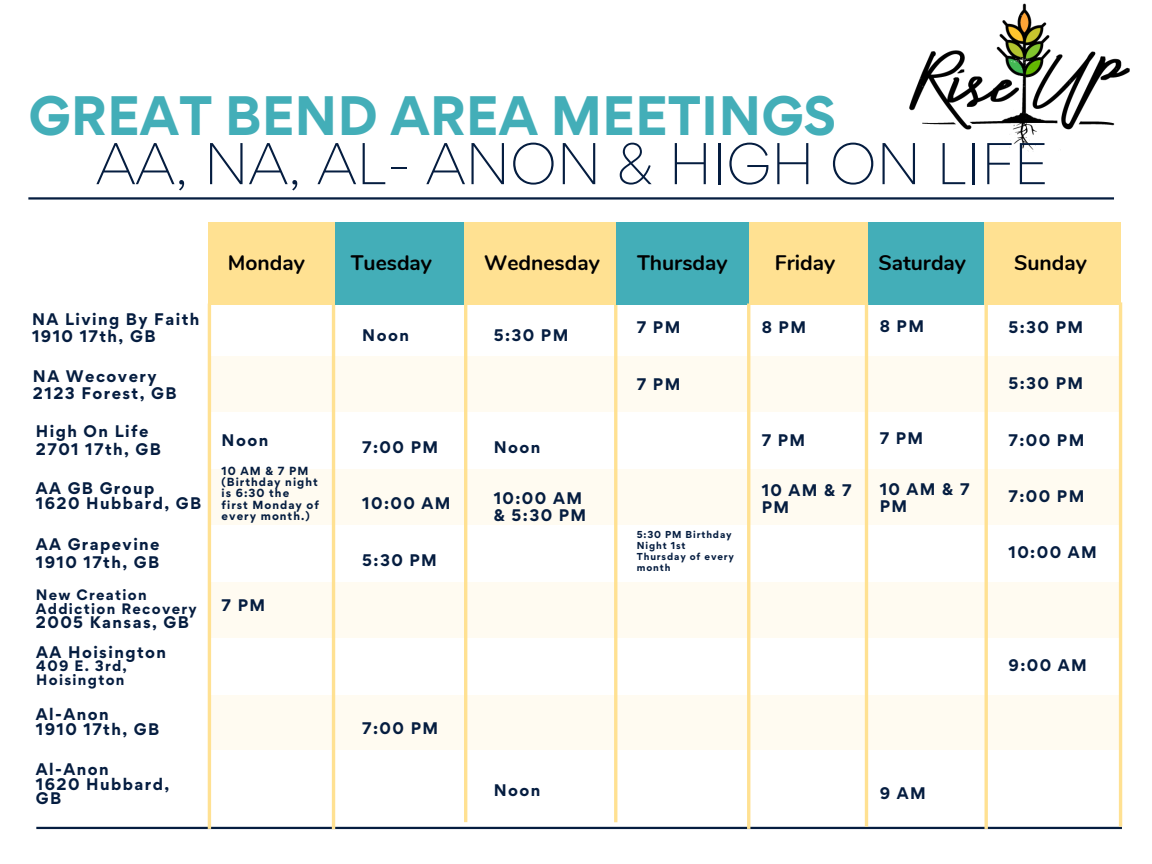
<style>
.page{position:relative;width:1152px;height:864px;background:#fff}
.page>*{position:absolute;margin:0;border:0;box-sizing:border-box;transform-origin:0 0}
.t1{font:300 52.5px "Gordita";color:#051d40}
.t2{font:700 49.5px "Gordita";color:#43aeb8}
.t3{font:700 21px "Nunito";color:#000}
.t4{font:700 15px/16.8px "Gordita";letter-spacing:.095em;color:#051d40}
.t5{font:700 13.5px/13.5px "Gordita";letter-spacing:.095em;color:#051d40}
.t6{font:700 10.5px/11.4px "Gordita";letter-spacing:.095em;color:#051d40}
.t7{font:700 9px/11.2px "Gordita";letter-spacing:.095em;color:#051d40}
</style>
<div class="page">
<hr style="left:614px;top:298px;width:3px;height:524px;background:#ffe192">
<hr style="left:36px;top:827px;width:1086px;height:2px;background:#051d40">
<hr style="left:332px;top:294px;width:3px;height:535px;background:#ffe192">
<div style="left:208px;top:222px;width:183px;height:83px;background:#ffe192"></div>
<div style="left:335px;top:222px;width:183px;height:83px;background:#43aeb8"></div>
<div style="left:464px;top:222px;width:184px;height:83px;background:#ffe192"></div>
<div style="left:616px;top:222px;width:183px;height:83px;background:#43aeb8"></div>
<hr style="left:208px;top:304px;width:3px;height:525px;background:#ffe192">
<hr style="left:464px;top:305px;width:3px;height:517px;background:#ffe192">
<hr style="left:985px;top:304px;width:3px;height:525px;background:#ffe192">
<hr style="left:1119px;top:302px;width:3px;height:525px;background:#ffe192">
<hr style="left:28px;top:197px;width:1086px;height:3px;background:#051d40">
<div style="left:211px;top:356px;width:909px;height:55px;background:#fffbf1"></div>
<div style="left:211px;top:582px;width:909px;height:55px;background:#fffbf1"></div>
<div style="left:211px;top:469px;width:909px;height:55px;background:#fffbf1"></div>
<div style="left:211px;top:695px;width:909px;height:55px;background:#fffbf1"></div>
<div style="left:749px;top:222px;width:183px;height:83px;background:#ffe192"></div>
<div style="left:868px;top:222px;width:180px;height:83px;background:#43aeb8"></div>
<div style="left:985px;top:222px;width:136px;height:83px;background:#ffe192"></div>
<hr style="left:747px;top:304px;width:3px;height:525px;background:#ffe192">
<hr style="left:865px;top:302px;width:3px;height:525px;background:#ffe192">
<img style="left:909px;top:3px;width:221px;height:149px">
<h2 class="t2" style="left:28px;top:83px;width:809px">GREAT BEND AREA MEETINGS</h2>
<h1 class="t1" style="left:96px;top:128px;width:953px">AA, NA, AL- ANON &amp; HIGH ON LIFE</h1>
<p class="t4" style="left:32px;top:311px;width:169px">NA Living By Faith<br>1910 17th, GB</p>
<p class="t4" style="left:33px;top:367px;width:145px">NA Wecovery<br>2123 Forest, GB</p>
<p class="t4" style="left:36px;top:422px;width:127px;line-height:18px">High On Life<br>2701 17th, GB</p>
<p class="t4" style="left:36px;top:481px;width:167px;line-height:14.7px">AA GB Group<br>1620 Hubbard, GB</p>
<p class="t4" style="left:36px;top:535px;width:125px;line-height:18px">AA Grapevine<br>1910 17th, GB</p>
<p class="t5" style="left:36px;top:588px;width:162px">New Creation<br>Addiction Recovery</p>
<p class="t4" style="left:36px;top:614px;width:155px">2005 Kansas, GB</p>
<p class="t4" style="left:36px;top:643px;width:131px">AA Hoisington</p>
<p class="t5" style="left:36px;top:659px;width:92px">409 E. 3rd,<br>Hoisington</p>
<p class="t4" style="left:36px;top:707px;width:125px;line-height:14.7px">Al-Anon<br>1910 17th, GB</p>
<p class="t4" style="left:36px;top:762px;width:135px;line-height:14.7px">Al-Anon<br>1620 Hubbard,<br>GB</p>
<h3 class="t3" style="left:228px;top:249px;width:78px">Monday</h3>
<h3 class="t3" style="left:351px;top:249px;width:83px">Tuesday</h3>
<p class="t4" style="left:222px;top:431px;width:48px">Noon</p>
<p class="t6" style="left:222px;top:465px;width:99px">10AM&amp;7PM (Birthday night is 6:30 the<br>first Monday of every month.)</p>
<p class="t4" style="left:222px;top:597px;width:45px">7 PM</p>
<p class="t4" style="left:362px;top:326px;width:48px">Noon</p>
<p class="t4" style="left:362px;top:439px;width:77px">7:00 PM</p>
<p class="t4" style="left:362px;top:495px;width:90px">10:00 AM</p>
<p class="t4" style="left:362px;top:551px;width:76px">5:30 PM</p>
<p class="t4" style="left:362px;top:720px;width:77px">7:00 PM</p>
<h3 class="t3" style="left:484px;top:249px;width:117px">Wednesday</h3>
<h3 class="t3" style="left:637px;top:249px;width:92px">Thursday</h3>
<h3 class="t3" style="left:1002px;top:249px;width:62px">Friday</h3>
<h3 class="t3" style="left:775px;top:249px;width:62px">Friday</h3>
<h3 class="t3" style="left:878px;top:249px;width:89px">Saturday</h3>
<h3 class="t3" style="left:1014px;top:249px;width:74px">Sunday</h3>
<p class="t4" style="left:494px;top:326px;width:76px">5:30 PM</p>
<p class="t4" style="left:494px;top:439px;width:48px">Noon</p>
<p class="t4" style="left:494px;top:490px;width:94px">10:00 AM &amp; 5:30 PM</p>
<p class="t4" style="left:494px;top:782px;width:48px">Noon</p>
<p class="t4" style="left:637px;top:318px;width:45px">7 PM</p>
<p class="t4" style="left:637px;top:375px;width:45px">7 PM</p>
<p class="t7" style="left:637px;top:528px;width:99px">5:30 PM Birthday<br>Night 1st<br>Thursday of every month</p>
<p class="t4" style="left:762px;top:319px;width:46px">8 PM</p>
<p class="t4" style="left:762px;top:431px;width:45px">7 PM</p>
<p class="t4" style="left:762px;top:482px;width:91px">10AM&amp;7<br>PM</p>
<p class="t4" style="left:880px;top:317px;width:46px">8 PM</p>
<p class="t4" style="left:880px;top:430px;width:45px">7 PM</p>
<p class="t4" style="left:880px;top:481px;width:91px">10AM&amp;7<br>PM</p>
<p class="t4" style="left:1009px;top:319px;width:76px">5:30 PM</p>
<p class="t4" style="left:1009px;top:375px;width:76px">5:30 PM</p>
<p class="t4" style="left:1009px;top:431px;width:77px">7:00 PM</p>
<p class="t4" style="left:1009px;top:487px;width:77px">7:00 PM</p>
<p class="t4" style="left:1009px;top:544px;width:90px">10:00 AM</p>
<p class="t4" style="left:1009px;top:656px;width:80px">9:00 AM</p>
<p class="t4" style="left:880px;top:784px;width:48px">9 AM</p>
</div>
